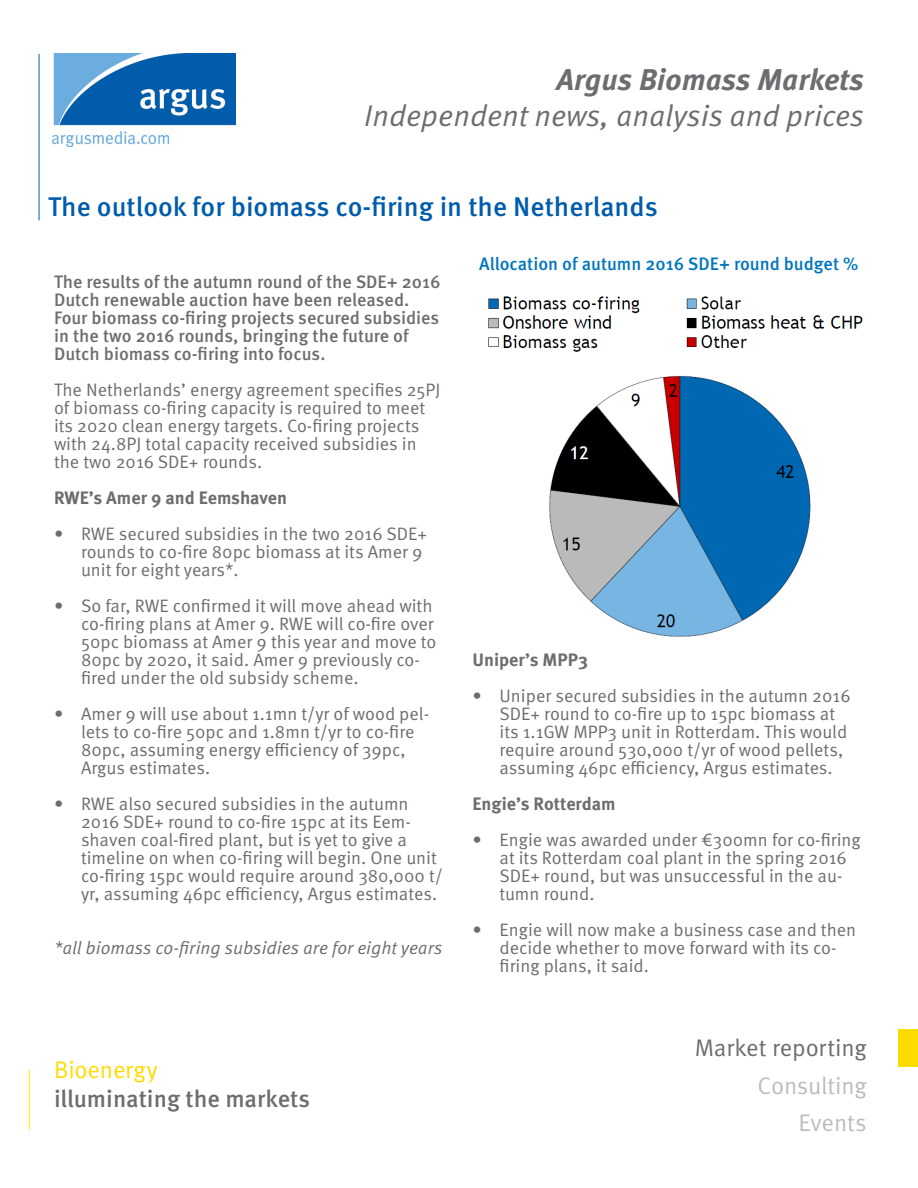
<style>
.page{position:relative;width:918px;height:1188px;background:#fff}
.page>*{position:absolute;margin:0;border:0;box-sizing:border-box;transform-origin:0 0}
.t1{font:30px "Meta Pro Norm Ita";color:#6c6d70}
.t2{font:italic 700 30px "Meta Pro";color:#6c6d70}
.Title_blue{font:500 27px "Meta Pro";color:#015dab}
.t3{font:500 24px "Meta Pro";color:#6c6d70}
.t4{font:24px "Meta Pro Norm";letter-spacing:-.01em;color:#bcbdc0}
.t5{font:24px "Meta Pro Norm";letter-spacing:-.005em;color:#6c6d70}
.t6{font:24px "Meta Pro Norm";letter-spacing:-.005em;color:#ffdc01}
.t7{font:18px/18px "Meta Pro Norm";color:#6c6d70}
.t8{font:500 18px/18px "Meta Pro";color:#6c6d70}
.t9{font:700 18px "Meta Pro";color:#6c6d70}
.t10{font:18px "Meta Pro Norm Ita";color:#6c6d70}
.t11{font:500 18px "Meta Pro";color:#0075bc}
</style>
<div class="page">
<img style="left:53px;top:54px;width:182px;height:93px">
<hr style="left:39px;top:54px;width:1px;height:166px;background:#015dab">
<div style="left:898px;top:1029px;width:20px;height:37px;background:#ffdc01"></div>
<hr style="left:29px;top:1071px;width:1px;height:58px;background:#fff101">
<img style="left:488px;top:296px;width:375px;height:341px">
<p class="t2" style="left:557px;top:56px;width:309px">Argus Biomass Markets</p>
<p class="t1" style="left:364px;top:93px;width:502px">Independent news, analysis and prices</p>
<p class="Title_blue" style="left:48px;top:186px;width:611px">The outlook for biomass co-firing in the Netherlands</p>
<p class="t8" style="left:54px;top:272px;width:388px">The results of the autumn round of the SDE+ 2016<br>Dutch renewable auction have been released.<br>Four biomass co-firing projects secured subsidies in the two 2016 rounds, bringing the future of Dutch biomass co-firing into focus.</p>
<p class="t7" style="left:54px;top:380px;width:388px">The Netherlands’ energy agreement specifies 25PJ of biomass co-firing capacity is required to meet its 2020 clean energy targets. Co-firing projects with 24.8PJ total capacity received subsidies in the two 2016 SDE+ rounds.</p>
<p class="t9" style="left:54px;top:484px;width:235px">RWE’s Amer 9 and Eemshaven</p>
<p class="t7" style="left:81px;top:524px;width:348px;text-indent:-27px">• RWE secured subsidies in the two 2016 SDE+ rounds to co-fire 80pc biomass at its Amer 9 unit for eight years*.</p>
<p class="t7" style="left:81px;top:596px;width:357px;text-indent:-27px">• So far, RWE confirmed it will move ahead with co-firing plans at Amer 9. RWE will co-fire over 50pc biomass at Amer 9 this year and move to 80pc by 2020, it said. Amer 9 previously co&shy;fired under the old subsidy scheme.</p>
<p class="t7" style="left:81px;top:704px;width:350px;text-indent:-27px">• Amer 9 will use about 1.1mn t/yr of wood pel&shy;lets to co-fire 50pc and 1.8mn t/yr to co-fire 80pc, assuming energy efficiency of 39pc, Argus estimates.</p>
<p class="t7" style="left:81px;top:794px;width:363px;text-indent:-27px">• RWE also secured subsidies in the autumn 2016 SDE+ round to co-fire 15pc at its Eem&shy;shaven coal-fired plant, but is yet to give a timeline on when co-firing will begin. One unit co-firing 15pc would require around 380,000 t/ yr, assuming 46pc efficiency, Argus estimates.</p>
<p class="t10" style="left:54px;top:934px;width:390px">*all biomass co-firing subsidies are for eight years</p>
<p class="t6" style="left:54px;top:1051px;width:105px">Bioenergy</p>
<p class="t3" style="left:54px;top:1080px;width:257px">illuminating the markets</p>
<p class="t11" style="left:479px;top:250px;width:380px">Allocation of autumn 2016 SDE+ round budget %</p>
<p class="t9" style="left:472px;top:646px;width:117px">Uniper’s MPP3</p>
<p class="t7" style="left:500px;top:686px;width:353px;text-indent:-27px">• Uniper secured subsidies in the autumn 2016<br>SDE+ round to co-fire up to 15pc biomass at its 1.1GW MPP3 unit in Rotterdam. This would require around 530,000 t/yr of wood pellets, assuming 46pc efficiency, Argus estimates.</p>
<p class="t9" style="left:472px;top:790px;width:145px">Engie’s Rotterdam</p>
<p class="t7" style="left:500px;top:830px;width:363px;text-indent:-27px">• Engie was awarded under €300mn for co-firing at its Rotterdam coal plant in the spring 2016<br>SDE+ round, but was unsuccessful in the au&shy;tumn round.</p>
<p class="t7" style="left:500px;top:920px;width:358px;text-indent:-27px">• Engie will now make a business case and then decide whether to move forward with its co&shy;firing plans, it said.</p>
<p class="t5" style="left:695px;top:1030px;width:174px">Market reporting</p>
<p class="t4" style="left:758px;top:1067px;width:111px">Consulting</p>
<p class="t4" style="left:798px;top:1105px;width:70px">Events</p>
</div>
